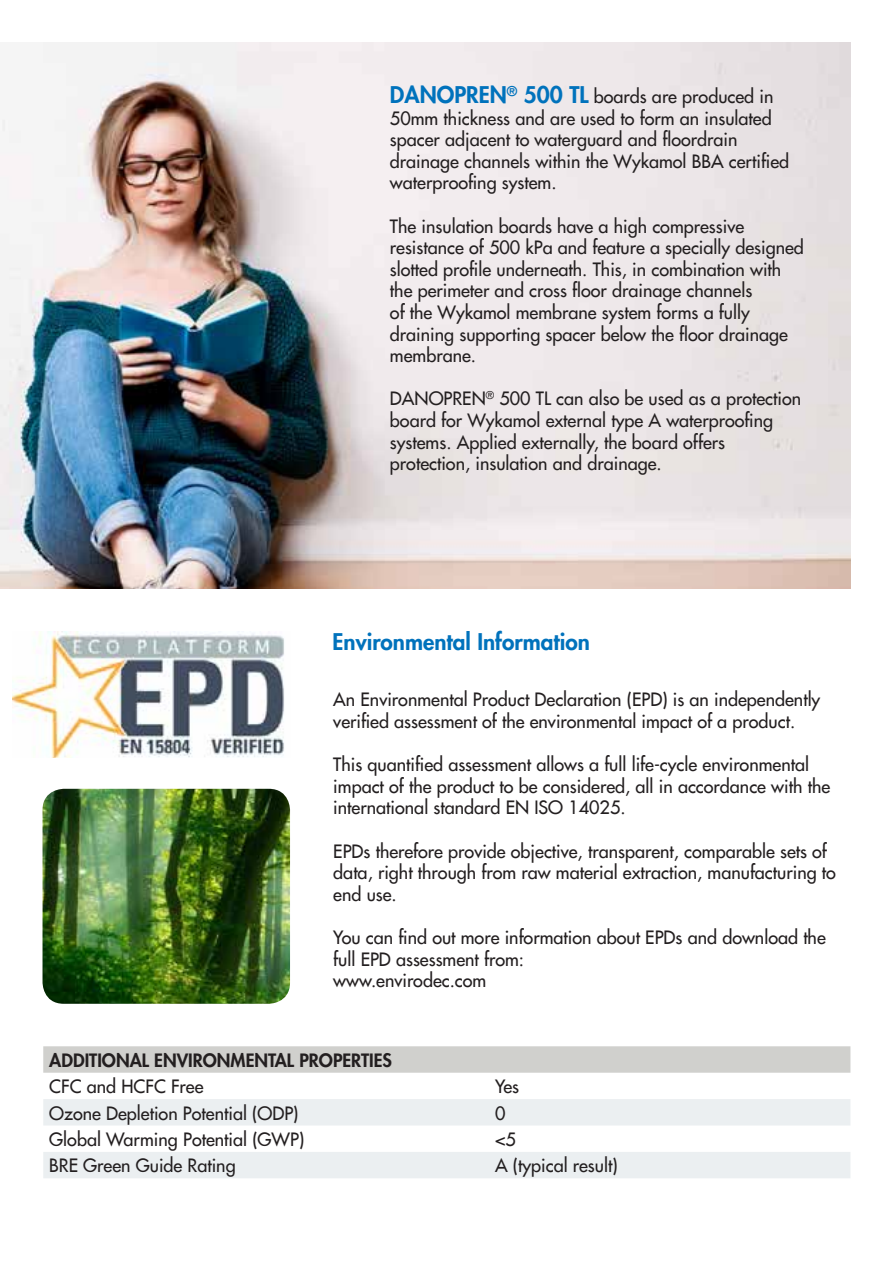
<style>
.page{position:relative;width:893px;height:1263px;background:#fff}
.page>*{position:absolute;margin:0;border:0;box-sizing:border-box;transform-origin:0 0}
.t1{font:800 22.5px "Futura AC";color:#0072bc}
.t2{font:18px/21.6px "Futura AC";color:#231f20}
.t3{font:800 18px "Futura AC";color:#231f20}
.s1{font-weight:800;font-size:22.5px;color:#0072bc}
</style>
<div class="page">
<img style="left:0;top:43px;width:850px;height:546px">
<img style="left:43px;top:789px;width:247px;height:215px">
<svg style="left:43px;top:1046px;width:807px;height:27px;background:#d1d1ce"></svg>
<svg style="left:43px;top:1099px;width:807px;height:79px;fill:#ebeff1"></svg>
<img style="left:13px;top:631px;width:271px;height:126px">
<p class="t2" style="left:390px;top:85px;width:401px"><span class="s1">DANOPREN</span><sup>®</sup> <span class="s1">500 TL</span> boards are produced in 50mm thickness and are used to form an insulated spacer adjacent to waterguard and floordrain drainage channels within the Wykamol BBA certified waterproofing system.</p>
<p class="t2" style="left:390px;top:215px;width:415px">The insulation boards have a high compressive resistance of 500 kPa and feature a specially designed slotted profile underneath. This, in combination with the perimeter and cross floor drainage channels<br>of the Wykamol membrane system forms a fully draining supporting spacer below the floor drainage membrane.</p>
<p class="t2" style="left:390px;top:388px;width:413px">DANOPREN<sup>®</sup> 500 TL can also be used as a protection board for Wykamol external type A waterproofing systems. Applied externally, the board offers protection, insulation and drainage.</p>
<p class="t1" style="left:333px;top:626px;width:259px">Environmental Information</p>
<p class="t2" style="left:333px;top:689px;width:489px">An Environmental Product Declaration (EPD) is an independently verified assessment of the environmental impact of a product.</p>
<p class="t2" style="left:333px;top:754px;width:498px">This quantified assessment allows a full life-cycle environmental impact of the product to be considered, all in accordance with the international standard EN ISO 14025.</p>
<p class="t2" style="left:333px;top:840px;width:504px">EPDs therefore provide objective, transparent, comparable sets of data, right through from raw material extraction, manufacturing to end use.</p>
<p class="t2" style="left:333px;top:926px;width:494px">You can find out more information about EPDs and download the full EPD assessment from:<br>www.envirodec.com</p>
<p class="t3" style="left:49px;top:1048px;width:344px">ADDITIONAL ENVIRONMENTAL PROPERTIES</p>
<p class="t2" style="left:49px;top:1075px;width:156px">CFC and HCFC Free</p>
<p class="t2" style="left:495px;top:1075px;width:26px">Yes</p>
<p class="t2" style="left:49px;top:1102px;width:251px">Ozone Depletion Potential (ODP)</p>
<p class="t2" style="left:495px;top:1102px;width:12px">0</p>
<p class="t2" style="left:49px;top:1128px;width:257px">Global Warming Potential (GWP)</p>
<p class="t2" style="left:495px;top:1128px;width:22px">&lt;5</p>
<p class="t2" style="left:49px;top:1155px;width:188px">BRE Green Guide Rating</p>
<p class="t2" style="left:495px;top:1155px;width:124px">A (typical result)</p>
</div>
